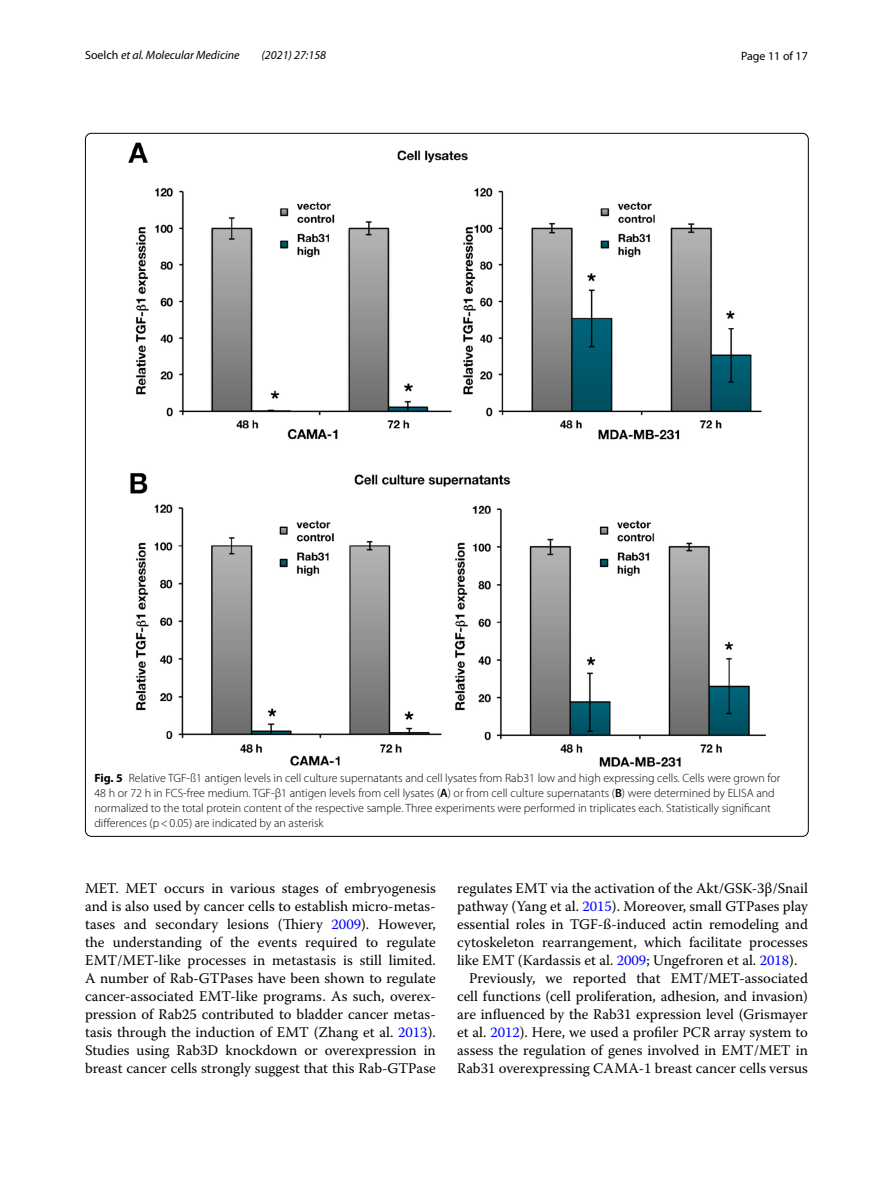
<style>
.page{position:relative;width:893px;height:1187px;background:#fff}
.page>*{position:absolute;margin:0;border:0;box-sizing:border-box;transform-origin:0 0}
.t1{font:14.7px/18px "Warnock Pro";color:#000;text-align:justify}
.t2{font:300 12px/15px "Myriad Pro";color:#000}
.t3{font:italic 12px "Myriad Pro";color:#000}
.t4{font:12px "Myriad Pro";color:#000}
.s1{font-style:normal}
.s2{font-weight:700}
.s3{font-weight:600}
.s4{color:#00f}
</style>
<div class="page">
<img style="left:129px;top:142px;width:636px;height:624px">
<p class="t3" style="left:85px;top:48px;width:156px"><span class="s1">Soelch</span> et al. Molecular Medicine</p>
<p class="t3" style="left:262px;top:48px;width:66px">(2021) 27:158</p>
<p class="t4" style="left:741px;top:48px;width:68px">Page 11 of 17</p>
<p class="t2" style="left:94px;top:770px;width:687px"><span class="s2">Fig. 5</span> Relative TGF-ß1 antigen levels in cell culture supernatants and cell lysates from Rab31 low and high expressing cells. Cells were grown for 48 h or 72 h in FCS-free medium. TGF-β1 antigen levels from cell lysates (<span class="s3">A</span>) or from cell culture supernatants (<span class="s3">B</span>) were determined by ELISA and normalized to the total protein content of the respective sample. Three experiments were performed in triplicates each. Statistically significant differences (p&lt;0.05) are indicated by an asterisk</p>
<p class="t1" style="left:85px;top:879px;width:352px">MET. MET occurs in various stages of embryogenesis and is also used by cancer cells to establish micro-metas&shy;tases and secondary lesions (Thiery <span class="s4">2009</span>). However, the understanding of the events required to regulate EMT/MET-like processes in metastasis is still limited.<br>A number of Rab-GTPases have been shown to regulate cancer-associated EMT-like programs. As such, overex&shy;pression of Rab25 contributed to bladder cancer metas&shy;tasis through the induction of EMT (Zhang et al. <span class="s4">2013</span>).<br>Studies using Rab3D knockdown or overexpression in breast cancer cells strongly suggest that this Rab-GTPase</p>
<p class="t1" style="left:457px;top:879px;width:352px">regulates EMT via the activation of the Akt/GSK-3β/Snail</p>
<p class="t1" style="left:457px;top:897px;width:352px">pathway (Yang et al. <span class="s4">2015</span>). Moreover, small GTPases play</p>
<p class="t1" style="left:457px;top:915px;width:352px">essential roles in TGF-ß-induced actin remodeling and</p>
<p class="t1" style="left:457px;top:933px;width:352px">cytoskeleton rearrangement, which facilitate processes</p>
<p class="t1" style="left:457px;top:951px;width:342px">like EMT (Kardassis et al. <span class="s4">2009</span>; Ungefroren et al. <span class="s4">2018</span>).</p>
<p class="t1" style="left:469px;top:969px;width:340px">Previously, we reported that EMT/MET-associated</p>
<p class="t1" style="left:457px;top:987px;width:352px">cell functions (cell proliferation, adhesion, and invasion)</p>
<p class="t1" style="left:457px;top:1005px;width:352px">are influenced by the Rab31 expression level (Grismayer</p>
<p class="t1" style="left:457px;top:1023px;width:352px">et al. <span class="s4">2012</span>). Here, we used a profiler PCR array system to</p>
<p class="t1" style="left:457px;top:1041px;width:352px">assess the regulation of genes involved in EMT/MET in</p>
<p class="t1" style="left:457px;top:1059px;width:352px">Rab31 overexpressing CAMA-1 breast cancer cells versus</p>
</div>
